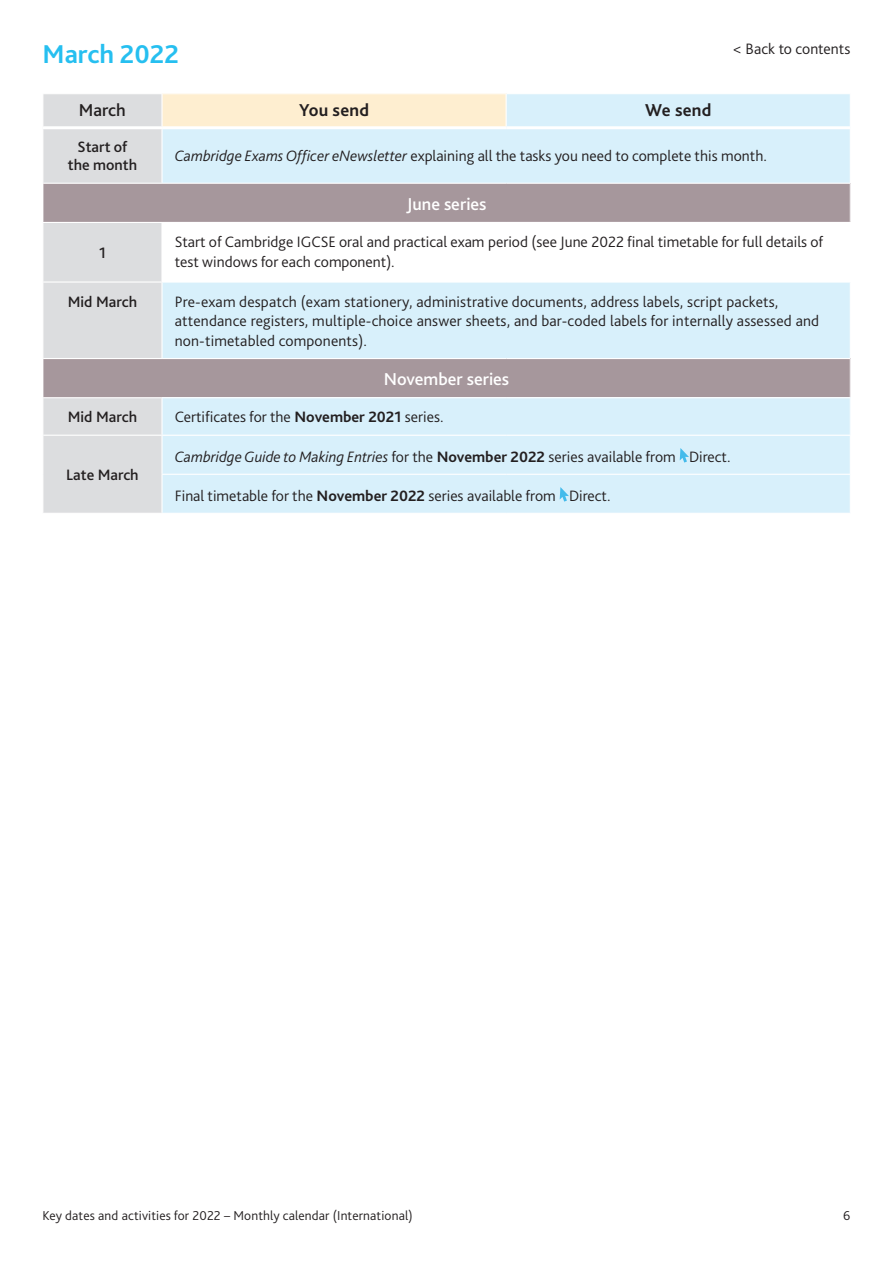
<style>
.page{position:relative;width:893px;height:1263px;background:#fff}
.page>*{position:absolute;margin:0;border:0;box-sizing:border-box;transform-origin:0 0}
.Monthly_diary_headin{font:700 27px "Bliss Pro";color:#26bff0}
.Monthly_diary_send_r{font:500 18px "Bliss Pro";color:#fff}
.Monthly_diary_send_r-2{font:700 18px "Bliss Pro";letter-spacing:.01em;color:#231f20}
.Monthly_diary_headin-2{font:500 18px "Bliss Pro";color:#fff}
.Monthly_diary_header{font:500 18px "Bliss Pro";color:#231f20}
.Monthly_diary_body_t{font:300 15.75px/19.5px "Bliss Pro";color:#231f20}
.Dates{font:500 15.75px/18px "Bliss Pro";color:#231f20;text-align:center}
.t1{font:300 13.5px "Bliss Pro";letter-spacing:.01em;color:#231f20}
.s1{font-style:italic}
.s2{font-weight:700}
</style>
<div class="page">
<div style="left:44px;top:94px;width:117px;height:89px;background:#dcdddf"></div>
<svg style="left:163px;top:94px;width:687px;height:419px;background:#daeff8"></svg>
<div style="left:43px;top:183px;width:807px;height:39px;background:#a6979c"></div>
<div style="left:44px;top:223px;width:117px;height:290px;background:#dcdddf"></div>
<div style="left:162px;top:222px;width:688px;height:60px;background:#fff"></div>
<div style="left:43px;top:358px;width:807px;height:40px;background:#a6979c"></div>
<div style="left:162px;top:398px;width:688px;height:37px;background:#d8f0fb"></div>
<hr style="left:506px;top:94px;width:1px;height:32px;background:#fff">
<hr style="left:43px;top:183px;width:119px;height:1px;background:#fff">
<hr style="left:162px;top:183px;width:344px;height:1px;background:#fff">
<hr style="left:506px;top:183px;width:344px;height:1px;background:#fff">
<hr style="left:43px;top:281px;width:119px;height:2px;background:#fff">
<hr style="left:162px;top:281px;width:344px;height:2px;background:#fff">
<hr style="left:506px;top:281px;width:344px;height:2px;background:#fff">
<hr style="left:43px;top:358px;width:119px;height:1px;background:#fff">
<hr style="left:162px;top:358px;width:344px;height:1px;background:#fff">
<hr style="left:506px;top:358px;width:344px;height:1px;background:#fff">
<hr style="left:43px;top:397px;width:119px;height:1px;background:#fff">
<hr style="left:162px;top:397px;width:344px;height:1px;background:#fff">
<hr style="left:161px;top:398px;width:2px;height:37px;background:#fff">
<hr style="left:506px;top:397px;width:344px;height:1px;background:#fff">
<hr style="left:43px;top:435px;width:119px;height:1px;background:#fff">
<hr style="left:162px;top:435px;width:344px;height:1px;background:#fff">
<hr style="left:506px;top:435px;width:344px;height:1px;background:#fff">
<hr style="left:161px;top:474px;width:345px;height:1px;background:#fff">
<hr style="left:506px;top:474px;width:344px;height:1px;background:#fff">
<hr style="left:43px;top:126px;width:119px;height:3px;background:#fff">
<hr style="left:162px;top:126px;width:344px;height:3px;background:#fff">
<hr style="left:506px;top:126px;width:344px;height:3px;background:#fff">
<hr style="left:43px;top:184px;width:1px;height:38px;background:#fff">
<hr style="left:43px;top:358px;width:1px;height:39px;background:#fff">
<svg style="left:680px;top:448px;width:9px;height:15px"></svg>
<svg style="left:560px;top:487px;width:9px;height:15px"></svg>
<p class="Monthly_diary_headin" style="left:43px;top:37px;width:138px">March 2022</p>
<p class="Monthly_diary_body_t" style="left:733px;top:39px;width:119px">&lt; Back to contents</p>
<p class="Monthly_diary_header" style="left:79px;top:98px;width:48px">March</p>
<p class="Monthly_diary_send_r-2" style="left:299px;top:98px;width:71px">You send</p>
<p class="Monthly_diary_send_r-2" style="left:645px;top:98px;width:68px">We send</p>
<p class="Dates" style="left:68px;top:138px;width:71px">Start of the month</p>
<p class="Monthly_diary_body_t" style="left:175px;top:146px;width:594px"><span class="s1">Cambridge Exams Officer eNewsletter</span> explaining all the tasks you need to complete this month.</p>
<p class="Monthly_diary_headin-2" style="left:407px;top:193px;width:81px">June series</p>
<p class="Dates" style="left:99px;top:244px;width:8px">1</p>
<p class="Monthly_diary_body_t" style="left:175px;top:232px;width:650px">Start of Cambridge IGCSE oral and practical exam period (see June 2022 final timetable for full details of test windows for each component).</p>
<p class="Dates" style="left:68px;top:292px;width:71px">Mid March</p>
<p class="Monthly_diary_body_t" style="left:175px;top:292px;width:646px">Pre-exam despatch (exam stationery, administrative documents, address labels, script packets, attendance registers, multiple-choice answer sheets, and bar-coded labels for internally assessed and non-timetabled components).</p>
<p class="Monthly_diary_send_r" style="left:384px;top:368px;width:127px">November series</p>
<p class="Dates" style="left:68px;top:408px;width:71px">Mid March</p>
<p class="Monthly_diary_body_t" style="left:175px;top:407px;width:270px">Certificates for the <span class="s2">November 2021</span> series.</p>
<p class="Dates" style="left:66px;top:466px;width:74px">Late March</p>
<p class="Monthly_diary_body_t" style="left:175px;top:446px;width:557px"><span class="s1">Cambridge Guide to Making Entries</span> for the <span class="s2">November 2022</span> series available from Direct.</p>
<p class="Monthly_diary_body_t" style="left:175px;top:485px;width:437px">Final timetable for the <span class="s2">November 2022</span> series available from Direct.</p>
<p class="t1" style="left:43px;top:1207px;width:372px">Key dates and activities for 2022 – Monthly calendar (International)</p>
<p class="t1" style="left:843px;top:1207px;width:9px">6</p>
</div>
